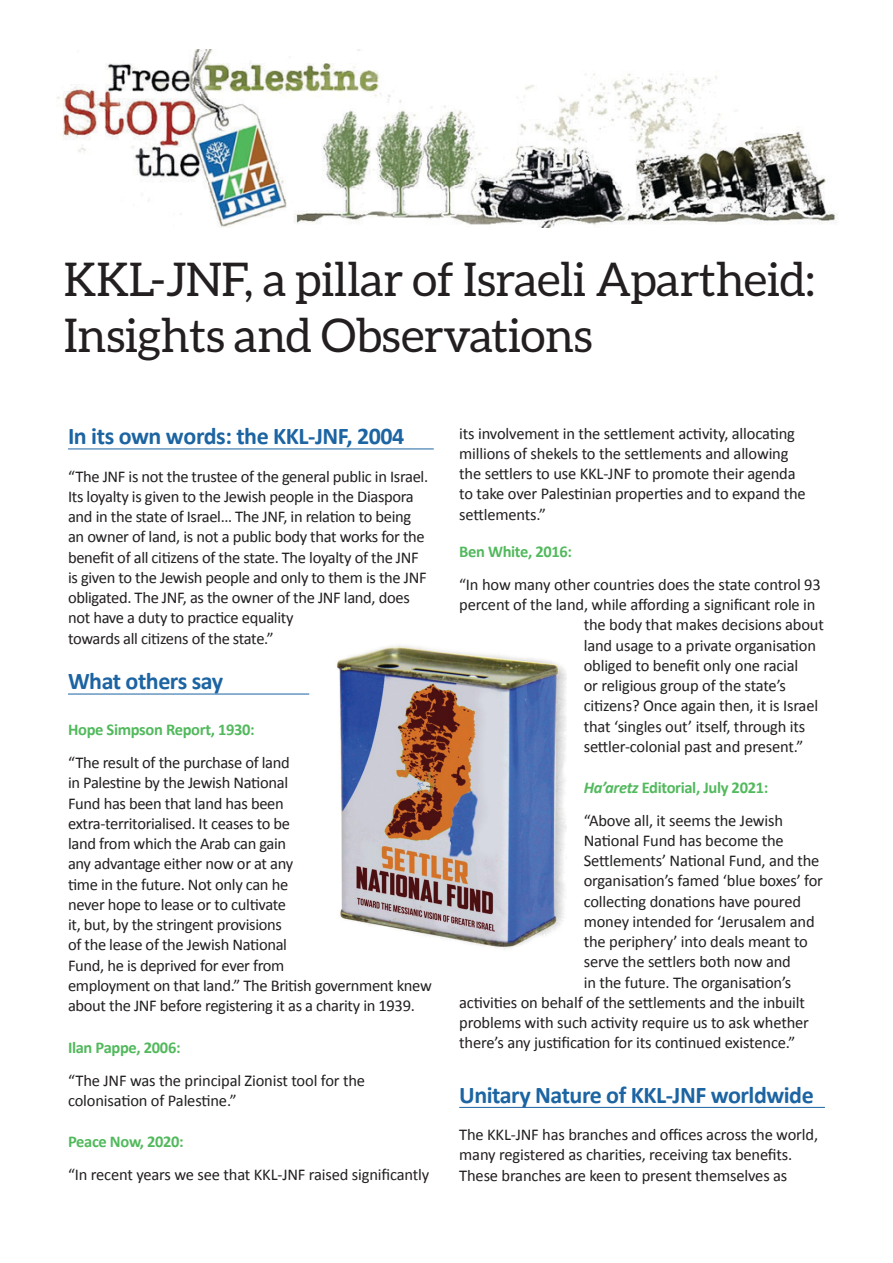
<style>
.page{position:relative;width:893px;height:1263px;background:#fff}
.page>*{position:absolute;margin:0;border:0;box-sizing:border-box;transform-origin:0 0}
.t1{font:46.5px/55.8px "Aleo";letter-spacing:-.01em;color:#231f20}
.t2{font:700 24px "Calibri";letter-spacing:-.02em;color:#1c64a2}
.t3{font:16.5px/20.2px "Calibri";letter-spacing:-.02em;color:#231f20}
.t4{font:700 16.5px "Calibri";letter-spacing:-.02em;color:#52b95d}
.s1{font-weight:700;font-style:italic;color:#52b95d}
.s2{font-weight:700;color:#52b95d}
</style>
<div class="page">
<img style="left:57px;top:50px;width:780px;height:178px">
<hr style="left:68px;top:449px;width:366px;height:1px;background:#1c64a2">
<hr style="left:68px;top:694px;width:241px;height:1px;background:#1c64a2">
<hr style="left:459px;top:1107px;width:366px;height:1px;background:#1c64a2">
<img style="left:336px;top:645px;width:231px;height:305px">
<h1 class="t1" style="left:64px;top:251px;width:753px">KKL-JNF, a pillar of Israeli Apartheid:<br>Insights and Observations</h1>
<h2 class="t2" style="left:68px;top:419px;width:338px">In its own words: the KKL-JNF, 2004</h2>
<p class="t3" style="left:68px;top:465px;width:362px">“The JNF is not the trustee of the general public in Israel.<br>Its loyalty is given to the Jewish people in the Diaspora and in the state of Israel… The JNF, in relation to being an owner of land, is not a public body that works for the benefit of all citizens of the state. The loyalty of the JNF is given to the Jewish people and only to them is the JNF obligated. The JNF, as the owner of the JNF land, does not have a duty to practice equality<br>towards all citizens of the state.”</p>
<h2 class="t2" style="left:68px;top:664px;width:157px">What others say</h2>
<p class="t4" style="left:68px;top:718px;width:188px">Hope Simpson Report, 1930:</p>
<p class="t3" style="left:68px;top:752px;width:365px">“The result of the purchase of land<br>in Palestine by the Jewish National<br>Fund has been that land has been<br>extra-territorialised. It ceases to be<br>land from which the Arab can gain<br>any advantage either now or at any<br>time in the future. Not only can he<br>never hope to lease or to cultivate<br>it, but, by the stringent provisions<br>of the lease of the Jewish National<br>Fund, he is deprived for ever from<br>employment on that land.” The British government knew about the JNF before registering it as a charity in 1939.</p>
<p class="t4" style="left:68px;top:1035px;width:114px">Ilan Pappe, 2006:</p>
<p class="t3" style="left:68px;top:1069px;width:299px">“The JNF was the principal Zionist tool for the colonisation of Palestine.”</p>
<p class="t4" style="left:68px;top:1130px;width:117px">Peace Now, 2020:</p>
<p class="t3" style="left:68px;top:1164px;width:363px">“In recent years we see that KKL-JNF raised significantly</p>
<p class="t3" style="left:459px;top:423px;width:348px">its involvement in the settlement activity, allocating millions of shekels to the settlements and allowing the settlers to use KKL-JNF to promote their agenda to take over Palestinian properties and to expand the settlements.”</p>
<p class="t4" style="left:459px;top:540px;width:114px">Ben White, 2016:</p>
<p class="t3" style="left:459px;top:574px;width:363px">“In how many other countries does the state control 93</p>
<p class="t3" style="left:459px;top:594px;width:358px">percent of the land, while affording a significant role in</p>
<p class="t3" style="left:584px;top:614px;width:242px">the body that makes decisions about</p>
<p class="t3" style="left:584px;top:635px;width:234px">land usage to a private organisation</p>
<p class="t3" style="left:584px;top:655px;width:216px">obliged to benefit only one racial</p>
<p class="t3" style="left:584px;top:675px;width:204px">or religious group of the state’s</p>
<p class="t3" style="left:584px;top:695px;width:236px">citizens? Once again then, it is Israel</p>
<p class="t3" style="left:584px;top:716px;width:223px">that ‘singles out’ itself, through its</p>
<p class="t3" style="left:584px;top:736px;width:221px">settler-colonial past and present.”</p>
<p class="t3" style="left:584px;top:770px;width:201px;line-height:33px"><span class="s1">Ha’aretz</span> <span class="s2">Editorial, July 2021: </span>“Above all, it seems the Jewish</p>
<p class="t3" style="left:584px;top:830px;width:202px">National Fund has become the</p>
<p class="t3" style="left:584px;top:850px;width:237px">Settlements’ National Fund, and the</p>
<p class="t3" style="left:584px;top:870px;width:241px">organisation’s famed ‘blue boxes’ for</p>
<p class="t3" style="left:584px;top:890px;width:219px">collecting donations have poured</p>
<p class="t3" style="left:584px;top:911px;width:232px">money intended for ‘Jerusalem and</p>
<p class="t3" style="left:584px;top:931px;width:226px">the periphery’ into deals meant to</p>
<p class="t3" style="left:584px;top:951px;width:209px">serve the settlers both now and</p>
<p class="t3" style="left:584px;top:971px;width:209px">in the future. The organisation’s</p>
<p class="t3" style="left:459px;top:992px;width:347px">activities on behalf of the settlements and the inbuilt</p>
<p class="t3" style="left:459px;top:1012px;width:351px">problems with such activity require us to ask whether</p>
<p class="t3" style="left:459px;top:1032px;width:338px">there’s any justification for its continued existence.”</p>
<h2 class="t2" style="left:459px;top:1078px;width:356px">Unitary Nature of KKL-JNF worldwide</h2>
<p class="t3" style="left:459px;top:1124px;width:360px">The KKL-JNF has branches and offices across the world, many registered as charities, receiving tax benefits.<br>These branches are keen to present themselves as</p>
</div>
